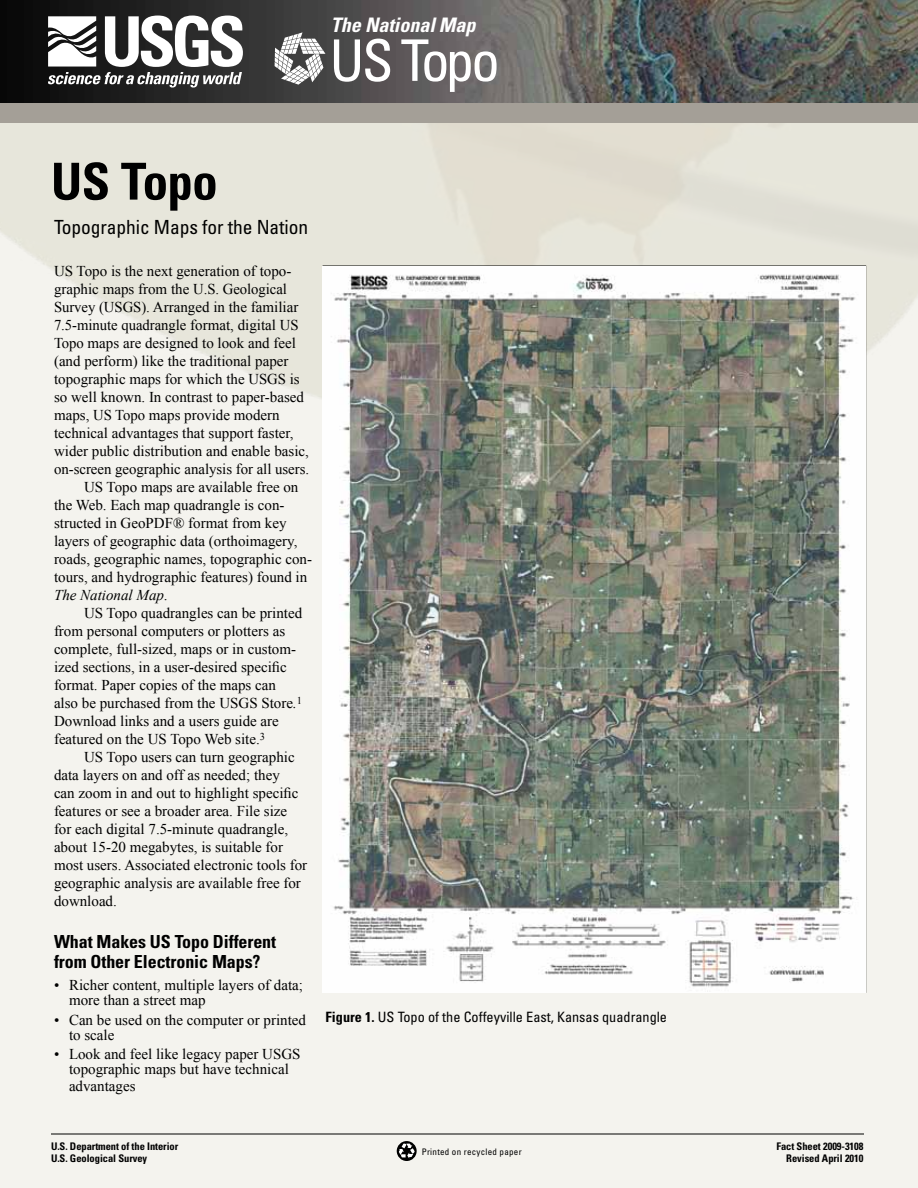
<style>
.page{position:relative;width:918px;height:1188px;background:#fff}
.page>*{position:absolute;margin:0;border:0;box-sizing:border-box;transform-origin:0 0}
.t1{font:condensed 57.3px "Univers";letter-spacing:-.06em;color:#fff}
.t2{font:700 condensed 51px "Univers";letter-spacing:-.015em;color:#000}
.t3{font:italic 700 condensed 19.95px "Univers";color:#fff}
.t4{font:condensed 19.5px "Univers";letter-spacing:-.005em;color:#000}
.Heading_1{font:700 condensed 18px "Univers";letter-spacing:-.005em;color:#000}
.Body_Text{font:15px/18px "Times New Roman";color:#000}
.TableCellHeading{font:15px/18px "Times New Roman";color:#000}
.List_Bullet{font:15px/15px "Times New Roman";color:#000}
.FigureCaption{font:condensed 14.25px "Univers";color:#000}
.t5{font:700 condensed 10.5px/12px "Univers";letter-spacing:-.005em;color:#000}
.t6{font:condensed 9px "Univers";letter-spacing:.03em;color:#000}
.s1{font-style:italic}
.s2{font-weight:700}
</style>
<div class="page">
<div style="left:0;top:107px;width:918px;height:1081px;background:#f4f3ee"></div>
<img style="left:0;top:123px;width:918px;height:836px">
<hr style="left:51px;top:1134px;width:813px;height:1px;background:#000">
<svg style="left:397px;top:1141px;width:20px;height:20px"></svg>
<svg style="left:399px;top:1144px;width:16px;height:14px"></svg>
<img style="left:0;top:0;width:918px;height:104px">
<div style="left:0;top:104px;width:918px;height:19px;background:#a49f97"></div>
<svg style="left:48px;top:16px;width:195px;height:72px"></svg>
<svg style="left:275px;top:32px;width:50px;height:53px"></svg>
<img style="left:323px;top:266px;width:543px;height:726px">
<p class="t3" style="left:331px;top:13px;width:146px">The National Map</p>
<p class="t1" style="left:329px;top:24px;width:172px">US Topo</p>
<p class="t2" style="left:51px;top:150px;width:168px">US Topo</p>
<p class="t4" style="left:54px;top:215px;width:256px">Topographic Maps for the Nation</p>
<p class="TableCellHeading" style="left:54px;top:262px;width:257px">US Topo is the next generation of topo&shy;graphic maps from the U.S. Geological Survey (USGS). Arranged in the familiar 7.5-minute quadrangle format, digital US Topo maps are designed to look and feel (and perform) like the traditional paper topographic maps for which the USGS is so well known. In contrast to paper-based maps, US Topo maps provide modern technical advantages that support faster, wider public distribution and enable basic, on-screen geographic analysis for all users.</p>
<p class="Body_Text" style="left:54px;top:478px;width:260px;text-indent:30px">US Topo maps are available free on the Web. Each map quadrangle is con&shy;structed in GeoPDF® format from key layers of geographic data (orthoimagery, roads, geographic names, topographic con&shy;tours, and hydrographic features) found in <span class="s1">The National Map</span>.</p>
<p class="Body_Text" style="left:54px;top:604px;width:250px;text-indent:30px">US Topo quadrangles can be printed from personal computers or plotters as complete, full-sized, maps or in custom&shy;ized sections, in a user-desired specific format. Paper copies of the maps can also be purchased from the USGS Store<span class="s1">.</span><sup>1<br></sup>Download links and a users guide are featured on the US Topo Web site.<sup>3</sup></p>
<p class="Body_Text" style="left:54px;top:748px;width:255px;text-indent:30px">US Topo users can turn geographic data layers on and off as needed; they<br>can zoom in and out to highlight specific features or see a broader area. File size for each digital 7.5-minute quadrangle, about 15-20 megabytes, is suitable for most users. Associated electronic tools for geographic analysis are available free for download.</p>
<p class="Heading_1" style="left:54px;top:931px;width:224px">What Makes US Topo Different</p>
<p class="Heading_1" style="left:54px;top:950px;width:208px">from Other Electronic Maps?</p>
<p class="List_Bullet" style="left:69px;top:977px;width:236px;text-indent:-15px">• Richer content, multiple layers of data; more than a street map</p>
<p class="List_Bullet" style="left:69px;top:1012px;width:239px;text-indent:-15px">• Can be used on the computer or printed to scale</p>
<p class="List_Bullet" style="left:54px;top:1046px;width:248px;text-align:center">• Look and feel like legacy paper USGS topographic maps but have technical</p>
<p class="List_Bullet" style="left:69px;top:1078px;width:68px">advantages</p>
<p class="FigureCaption" style="left:326px;top:1008px;width:343px"><span class="s2">Figure 1.</span> US Topo of the Coffeyville East, Kansas quadrangle</p>
<p class="t5" style="left:51px;top:1140px;width:129px">U.S. Department of the Interior<br>U.S. Geological Survey</p>
<p class="t5" style="left:776px;top:1140px;width:89px;text-align:right">Fact Sheet 2009-3108<br>Revised April 2010</p>
<p class="t6" style="left:422px;top:1146px;width:101px">Printed on recycled paper</p>
</div>
